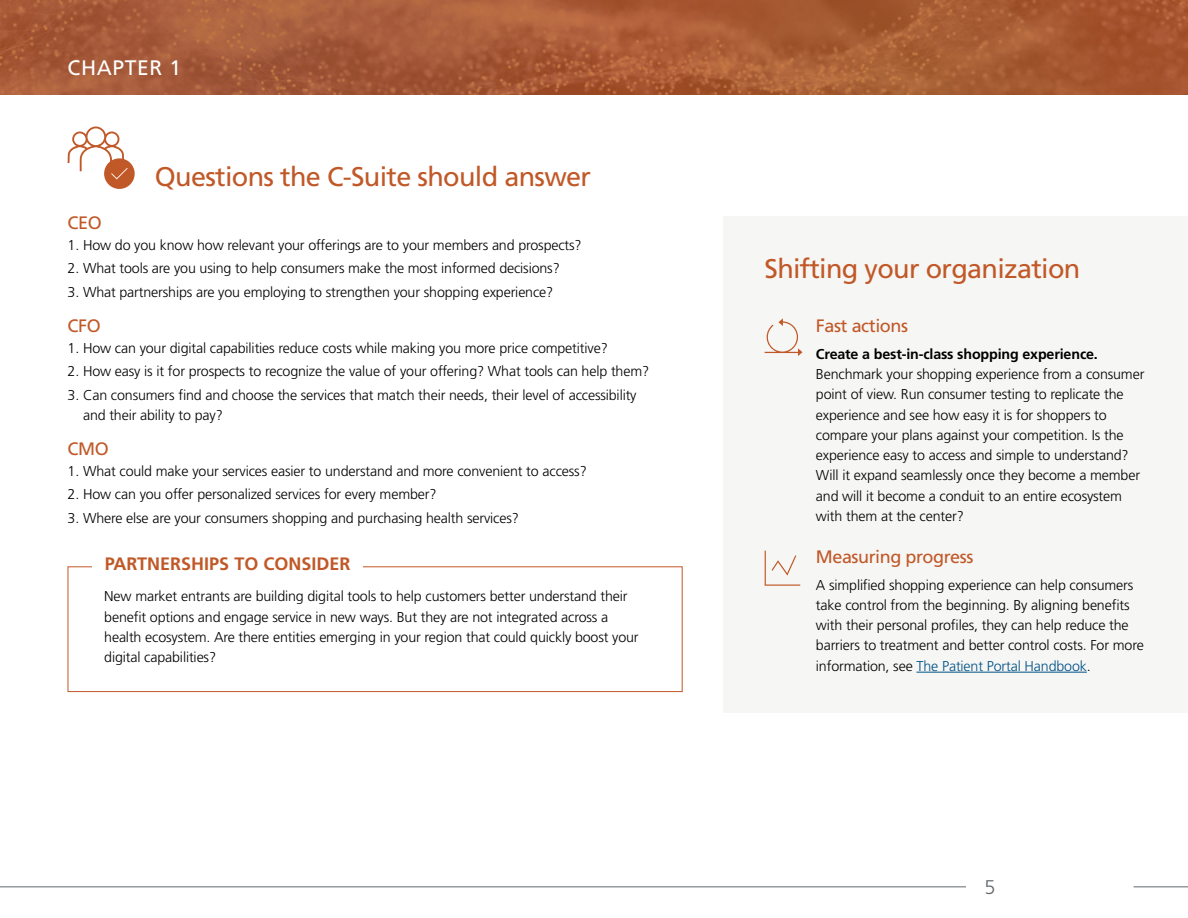
<style>
.page{position:relative;width:1188px;height:918px;background:#fff}
.page>*{position:absolute;margin:0;border:0;box-sizing:border-box;transform-origin:0 0}
.t1{font:27px "Frutiger LT Pro";letter-spacing:-.025em;color:#c15827}
.t2{font:21px "Frutiger LT Pro";letter-spacing:.03em;color:#fff}
.t3{font:300 19.8px "Frutiger LT Pro";color:#63676b}
.t4{font:18px "Frutiger LT Pro";letter-spacing:-.025em;color:#c15827}
.t5{font:700 18px "Frutiger LT Pro";color:#c15827}
.t6{font:300 14.25px/20.2px "Frutiger LT Pro";letter-spacing:-.01em;color:#000}
.t7{font:700 14.25px "Frutiger LT Pro";letter-spacing:-.01em;color:#000}
.s1{color:#005286}
</style>
<div class="page">
<hr style="left:0;top:887px;width:966px;height:1px;background:#63676b">
<hr style="left:1134px;top:887px;width:54px;height:1px;background:#63676b">
<svg style="left:0;top:0;width:1187px;height:94px;fill:#a75b37"></svg>
<div style="left:724px;top:216px;width:464px;height:496px;background:#f6f6f5"></div>
<hr style="left:916px;top:672px;width:171px;height:1px;background:#005286">
<svg style="left:765px;top:318px;width:37px;height:38px"></svg>
<svg style="left:765px;top:551px;width:35px;height:35px"></svg>
<div style="left:104px;top:158px;width:31px;height:31px;background:#c15827;border-radius:50%"></div>
<svg style="left:68px;top:127px;width:60px;height:52px"></svg>
<div style="left:68px;top:566px;width:615px;height:126px;border:1px solid #c15827"></div>
<div style="left:92px;top:557px;width:271px;height:13px;background:#fff"></div>
<h2 class="t2" style="left:68px;top:56px;width:115px">CHAPTER 1</h2>
<h1 class="t1" style="left:155px;top:161px;width:438px">Questions the C-Suite should answer</h1>
<p class="t4" style="left:68px;top:213px;width:36px">CEO</p>
<p class="t6" style="left:68px;top:235px;width:516px">1. How do you know how relevant your offerings are to your members and prospects?</p>
<p class="t6" style="left:68px;top:258px;width:494px">2. What tools are you using to help consumers make the most informed decisions?</p>
<p class="t6" style="left:68px;top:282px;width:487px">3. What partnerships are you employing to strengthen your shopping experience?</p>
<p class="t4" style="left:68px;top:315px;width:35px">CFO</p>
<p class="t6" style="left:68px;top:338px;width:542px">1. How can your digital capabilities reduce costs while making you more price competitive?</p>
<p class="t6" style="left:68px;top:361px;width:583px">2. How easy is it for prospects to recognize the value of your offering? What tools can help them?</p>
<p class="t6" style="left:83px;top:385px;width:555px;text-indent:-15px">3. Can consumers find and choose the services that match their needs, their level of accessibility and their ability to pay?</p>
<p class="t4" style="left:68px;top:439px;width:43px">CMO</p>
<p class="t6" style="left:68px;top:461px;width:521px">1. What could make your services easier to understand and more convenient to access?</p>
<p class="t6" style="left:68px;top:484px;width:370px">2. How can you offer personalized services for every member?</p>
<p class="t6" style="left:68px;top:508px;width:453px">3. Where else are your consumers shopping and purchasing health services?</p>
<p class="t5" style="left:105px;top:553px;width:247px">PARTNERSHIPS TO CONSIDER</p>
<p class="t6" style="left:104px;top:586px;width:536px">New market entrants are building digital tools to help customers better understand their benefit options and engage service in new ways. But they are not integrated across a health ecosystem. Are there entities emerging in your region that could quickly boost your digital capabilities?</p>
<h1 class="t1" style="left:765px;top:253px;width:317px">Shifting your organization</h1>
<p class="t4" style="left:816px;top:315px;width:94px">Fast actions</p>
<p class="t7" style="left:816px;top:345px;width:283px">Create a best-in-class shopping experience.</p>
<p class="t6" style="left:816px;top:364px;width:330px">Benchmark your shopping experience from a consumer point of view. Run consumer testing to replicate the experience and see how easy it is for shoppers to compare your plans against your competition. Is the experience easy to access and simple to understand?<br>Will it expand seamlessly once they become a member and will it become a conduit to an entire ecosystem with them at the center?</p>
<p class="t4" style="left:816px;top:546px;width:159px">Measuring progress</p>
<p class="t6" style="left:816px;top:575px;width:329px">A simplified shopping experience can help consumers take control from the beginning. By aligning benefits with their personal profiles, they can help reduce the barriers to treatment and better control costs. For more information, see <span class="s1">The Patient Portal Handbook</span>.</p>
<h3 class="t3" style="left:985px;top:876px;width:13px">5</h3>
</div>
